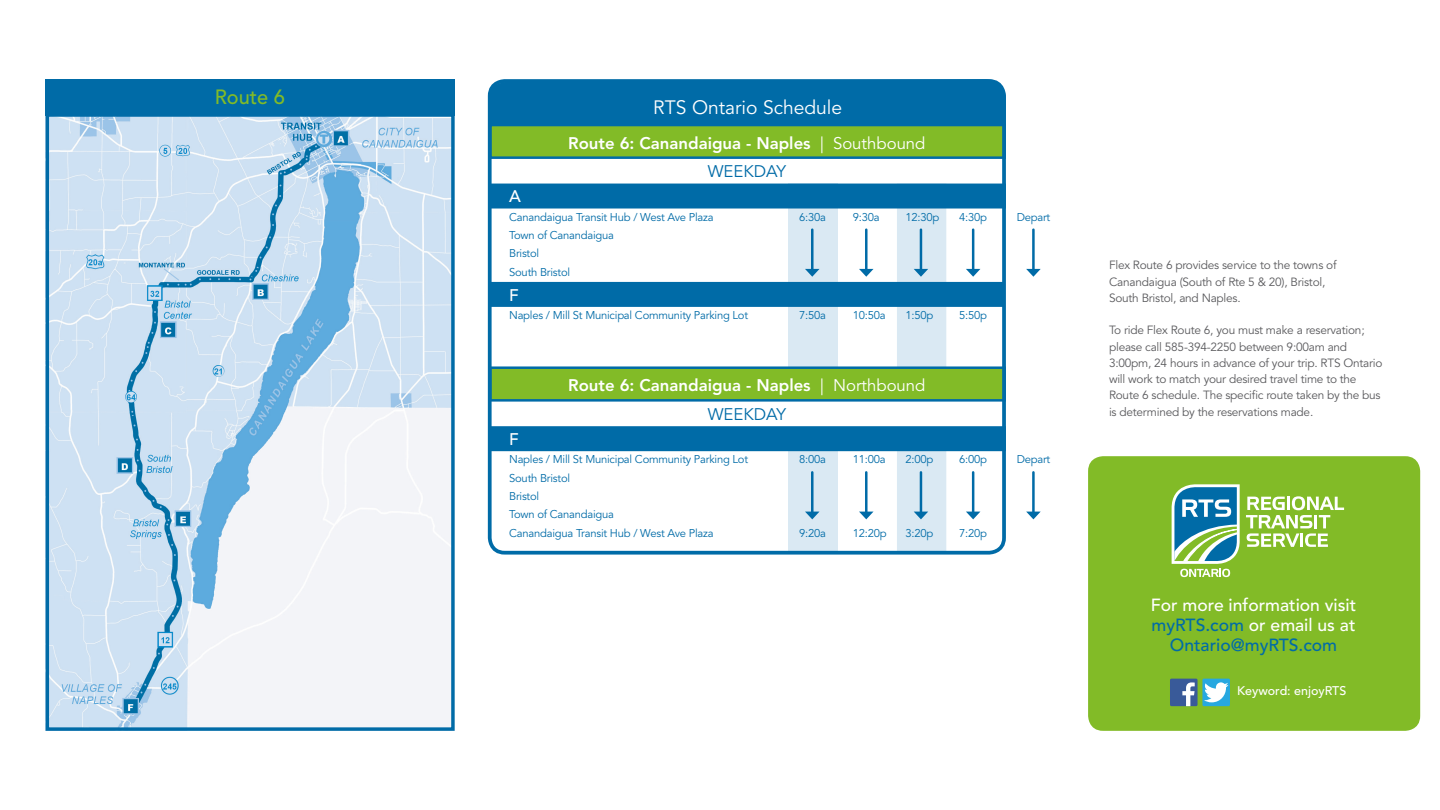
<style>
.page{position:relative;width:1440px;height:810px;background:#fff}
.page>*{position:absolute;margin:0;border:0;box-sizing:border-box;transform-origin:0 0}
.t1{font:500 20.5px "Avenir LT Std";color:#82bb27}
.t2{font:19.25px "Avenir LT Std";color:#fff}
.t3{font:500 17.5px/20px "Avenir LT Std";color:#fff;text-align:center}
.t4{font:800 16.75px "Avenir LT Std";color:#fff}
.t5{font:16.75px "Avenir LT Std";color:#006ba7}
.t6{font:500 16.75px "Avenir LT Std";color:#fff}
.t7{font:500 12.5px "Avenir LT Std";color:#fff}
.t8{font:11.88px/16.2px "Avenir LT Std";letter-spacing:-.02em;color:#5a5a5d}
.t9{font:11.25px "Avenir LT Std";letter-spacing:-.02em;color:#006ba7}
.s1{font-weight:400}
.s2{color:#006ba7}
</style>
<div class="page">
<img style="left:50px;top:117px;width:401px;height:610px">
<div style="left:46px;top:113px;width:409px;height:618px;border:3px solid #006ba7"></div>
<div style="left:46px;top:79px;width:409px;height:37px;background:#006ba7"></div>
<div style="left:897px;top:184px;width:49px;height:368px;background:#dae9f3"></div>
<div style="left:789px;top:184px;width:49px;height:368px;background:#dae9f3"></div>
<div style="left:490px;top:401px;width:512px;height:31px;background:#fff"></div>
<div style="left:489px;top:124px;width:517px;height:35px;background:#82bb27;border:2px solid #006ba7"></div>
<div style="left:489px;top:366px;width:517px;height:36px;background:#82bb27;border:2px solid #006ba7"></div>
<div style="left:487px;top:84px;width:514px;height:42px;background:#006ba7"></div>
<div style="left:490px;top:184px;width:516px;height:25px;background:#006ba7;border:3px solid #006ba7"></div>
<div style="left:490px;top:426px;width:516px;height:25px;background:#006ba7;border:3px solid #006ba7"></div>
<div style="left:490px;top:282px;width:514px;height:25px;background:#006ba7;border:3px solid #006ba7"></div>
<hr style="left:811px;top:230px;width:3px;height:41px;background:#006ba7">
<svg style="left:805px;top:269px;width:15px;height:8px"></svg>
<hr style="left:811px;top:472px;width:3px;height:42px;background:#006ba7">
<svg style="left:805px;top:512px;width:14px;height:7px"></svg>
<hr style="left:865px;top:230px;width:3px;height:41px;background:#006ba7">
<svg style="left:859px;top:269px;width:15px;height:8px"></svg>
<hr style="left:865px;top:472px;width:3px;height:42px;background:#006ba7">
<svg style="left:859px;top:512px;width:14px;height:7px"></svg>
<hr style="left:972px;top:230px;width:2px;height:41px;background:#006ba7">
<svg style="left:966px;top:269px;width:14px;height:8px"></svg>
<hr style="left:972px;top:472px;width:2px;height:42px;background:#006ba7">
<svg style="left:966px;top:512px;width:14px;height:7px"></svg>
<hr style="left:920px;top:230px;width:2px;height:41px;background:#006ba7">
<svg style="left:914px;top:269px;width:14px;height:8px"></svg>
<hr style="left:920px;top:472px;width:2px;height:42px;background:#006ba7">
<svg style="left:914px;top:512px;width:14px;height:7px"></svg>
<hr style="left:1032px;top:230px;width:3px;height:41px;background:#006ba7">
<svg style="left:1026px;top:269px;width:15px;height:8px"></svg>
<hr style="left:1032px;top:472px;width:3px;height:42px;background:#006ba7">
<svg style="left:1026px;top:512px;width:15px;height:7px"></svg>
<div style="left:488px;top:79px;width:518px;height:476px;border:4px solid #006ba7;border-radius:15px"></div>
<div style="left:1088px;top:456px;width:332px;height:275px;background:#82bb27;border-radius:15px"></div>
<svg style="left:1171px;top:484px;width:173px;height:93px"></svg>
<div style="left:1170px;top:679px;width:28px;height:27px;background:#395a99"></div>
<svg style="left:1182px;top:682px;width:13px;height:24px"></svg>
<div style="left:1202px;top:679px;width:28px;height:27px;background:#27a8e0"></div>
<svg style="left:1204px;top:682px;width:25px;height:20px"></svg>
<p class="t1" style="left:215px;top:85px;width:72px">Route 6</p>
<p class="t2" style="left:653px;top:96px;width:191px">RTS Ontario Schedule</p>
<p class="t4" style="left:568px;top:133px;width:359px">Route 6: Canandaigua - Naples <span class="s1">| Southbound</span></p>
<p class="t5" style="left:708px;top:162px;width:80px">WEEKDAY</p>
<p class="t6" style="left:509px;top:187px;width:13px">A</p>
<p class="t9" style="left:509px;top:210px;width:206px">Canandaigua Transit Hub / West Ave Plaza</p>
<p class="t9" style="left:799px;top:210px;width:28px">6:30a</p>
<p class="t9" style="left:853px;top:210px;width:28px">9:30a</p>
<p class="t9" style="left:905px;top:210px;width:35px">12:30p</p>
<p class="t9" style="left:959px;top:210px;width:29px">4:30p</p>
<p class="t9" style="left:1017px;top:210px;width:35px">Depart</p>
<p class="t9" style="left:509px;top:229px;width:106px">Town of Canandaigua</p>
<p class="t9" style="left:509px;top:247px;width:32px">Bristol</p>
<p class="t9" style="left:509px;top:265px;width:63px">South Bristol</p>
<p class="t6" style="left:509px;top:285px;width:11px">F</p>
<p class="t9" style="left:509px;top:309px;width:240px">Naples / Mill St Municipal Community Parking Lot</p>
<p class="t9" style="left:799px;top:309px;width:28px">7:50a</p>
<p class="t9" style="left:853px;top:309px;width:34px">10:50a</p>
<p class="t9" style="left:905px;top:309px;width:29px">1:50p</p>
<p class="t9" style="left:959px;top:309px;width:29px">5:50p</p>
<p class="t4" style="left:568px;top:376px;width:359px">Route 6: Canandaigua - Naples <span class="s1">| Northbound</span></p>
<p class="t5" style="left:708px;top:405px;width:80px">WEEKDAY</p>
<p class="t6" style="left:509px;top:430px;width:11px">F</p>
<p class="t9" style="left:509px;top:453px;width:240px">Naples / Mill St Municipal Community Parking Lot</p>
<p class="t9" style="left:799px;top:453px;width:28px">8:00a</p>
<p class="t9" style="left:853px;top:453px;width:34px">11:00a</p>
<p class="t9" style="left:905px;top:453px;width:29px">2:00p</p>
<p class="t9" style="left:959px;top:453px;width:29px">6:00p</p>
<p class="t9" style="left:1017px;top:453px;width:35px">Depart</p>
<p class="t9" style="left:509px;top:471px;width:63px">South Bristol</p>
<p class="t9" style="left:509px;top:490px;width:32px">Bristol</p>
<p class="t9" style="left:509px;top:508px;width:106px">Town of Canandaigua</p>
<p class="t9" style="left:509px;top:526px;width:206px">Canandaigua Transit Hub / West Ave Plaza</p>
<p class="t9" style="left:799px;top:526px;width:28px">9:20a</p>
<p class="t9" style="left:853px;top:526px;width:35px">12:20p</p>
<p class="t9" style="left:905px;top:526px;width:29px">3:20p</p>
<p class="t9" style="left:959px;top:526px;width:29px">7:20p</p>
<p class="t8" style="left:1109px;top:258px;width:229px">Flex Route 6 provides service to the towns of<br>Canandaigua (South of Rte 5 &amp; 20), Bristol,<br>South Bristol, and Naples.</p>
<p class="t8" style="left:1109px;top:323px;width:275px">To ride Flex Route 6, you must make a reservation; please call 585-394-2250 between 9:00am and 3:00pm, 24 hours in advance of your trip. RTS Ontario will work to match your desired travel time to the Route 6 schedule. The specific route taken by the bus is determined by the reservations made.</p>
<p class="t3" style="left:1151px;top:595px;width:207px">For more information visit <span class="s2">myRTS.com</span> or email us at<br><span class="s2">Ontario@myRTS.com</span></p>
<p class="t7" style="left:1237px;top:684px;width:111px">Keyword: enjoyRTS</p>
</div>
